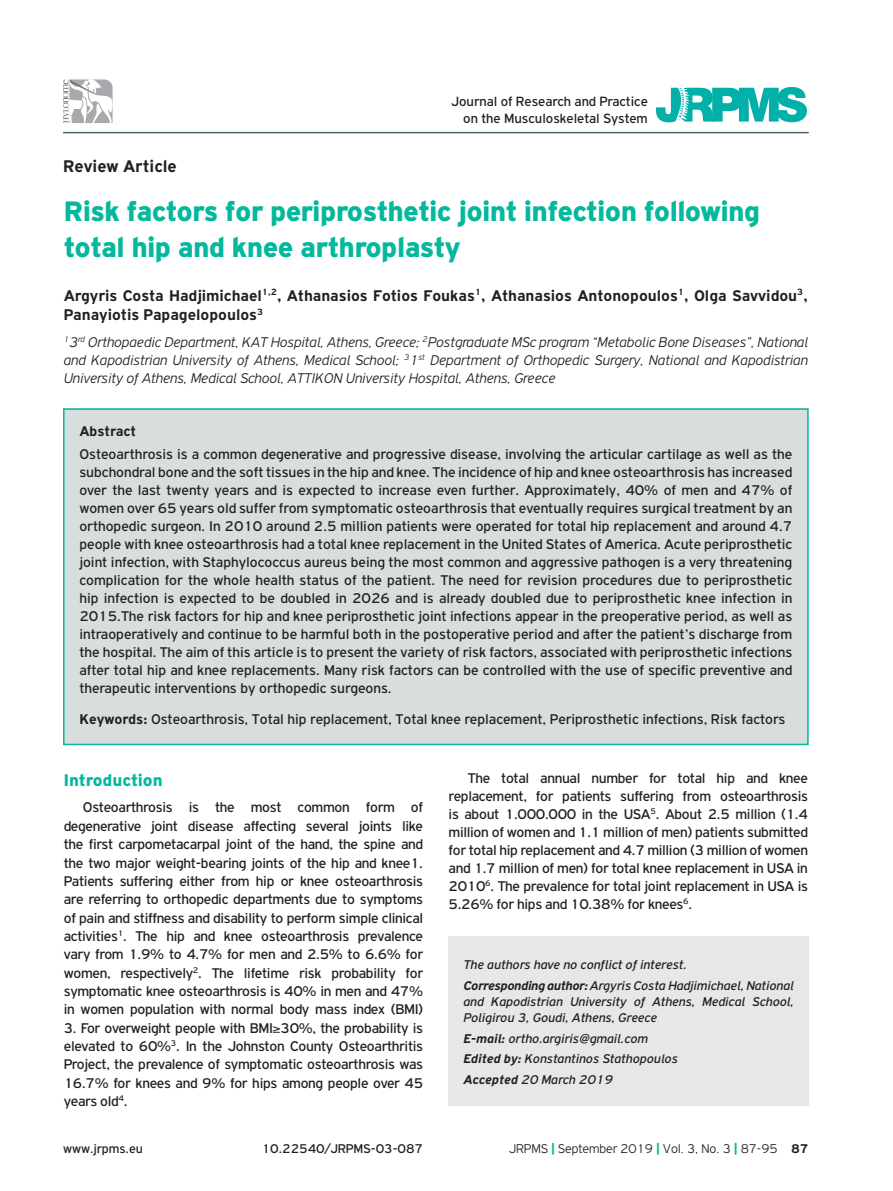
<style>
.page{position:relative;width:893px;height:1191px;background:#fff}
.page>*{position:absolute;margin:0;border:0;box-sizing:border-box;transform-origin:0 0}
.t1{font:900 30px/36px "PF Highway Gothic";letter-spacing:-.02em;color:#03b89d}
.t2{font:700 18px "PF Highway Gothic";color:#231f20}
.t3{font:900 18px "PF Highway Gothic";color:#03b89d}
.t4{font:700 16.5px/19.8px "PF Highway Gothic";color:#231f20}
.t5{font:15px/18px "PF Highway Gothic";letter-spacing:-.02em;color:#231f20;text-align:justify}
.t6{font:italic 300 15px/18px "PF Highway Gothic";color:#231f20;text-align:justify}
.t7{font:15px "PF Highway Gothic";color:#231f20}
.t8{font:700 15px "PF Highway Gothic";color:#231f20}
.t9{font:14.25px/17.1px "PF Highway Gothic";color:#231f20;text-align:right}
.t10{font:italic 13.5px/20.4px "PF Highway Gothic";color:#231f20}
.t11{font:300 13.5px "PF Highway Gothic";color:#231f20}
.t12{font:13.5px "PF Highway Gothic";color:#231f20}
.s1{font-weight:700}
.s2{font-weight:900;color:#03b89d}
</style>
<div class="page">
<div style="left:63px;top:408px;width:745px;height:337px;background:#d8dddd"></div>
<svg style="left:656px;top:87px;width:151px;height:35px"></svg>
<svg style="left:63px;top:79px;width:50px;height:44px"></svg>
<div style="left:63px;top:408px;width:746px;height:337px;border:2px solid #03b89d"></div>
<div style="left:449px;top:936px;width:360px;height:170px;background:#e6e7e9"></div>
<hr style="left:63px;top:132px;width:746px;height:1px;background:#446562">
<p class="t9" style="left:451px;top:92px;width:198px">Journal of Research and Practice on the Musculoskeletal System</p>
<p class="t2" style="left:63px;top:156px;width:115px">Review Article</p>
<h1 class="t1" style="left:64px;top:193px;width:698px">Risk factors for periprosthetic joint infection following total hip and knee arthroplasty</h1>
<p class="t4" style="left:64px;top:285px;width:746px">Argyris Costa Hadjimichael<sup>1,2</sup>, Athanasios Fotios Foukas<sup>1</sup>, Athanasios Antonopoulos<sup>1</sup>, Olga Savvidou<sup>3</sup>,<br>Panayiotis Papagelopoulos<sup>3</sup></p>
<p class="t6" style="left:64px;top:333px;width:746px"><sup>1</sup>3<sup>rd</sup> Orthopaedic Department, KAT Hospital, Athens, Greece; <sup>2</sup>Postgraduate MSc program “Metabolic Bone Diseases”, National and Kapodistrian University of Athens, Medical School; <sup>3</sup>1<sup>st</sup> Department of Orthopedic Surgery, National and Kapodistrian University of Athens, Medical School, ATTIKON University Hospital, Athens, Greece</p>
<p class="t8" style="left:79px;top:423px;width:58px">Abstract</p>
<p class="t5" style="left:79px;top:445px;width:714px">Osteoarthrosis is a common degenerative and progressive disease, involving the articular cartilage as well as the subchondral bone and the soft tissues in the hip and knee. The incidence of hip and knee osteoarthrosis has increased over the last twenty years and is expected to increase even further. Approximately, 40% of men and 47% of women over 65 years old suffer from symptomatic osteoarthrosis that eventually requires surgical treatment by an orthopedic surgeon. In 2010 around 2.5 million patients were operated for total hip replacement and around 4.7 people with knee osteoarthrosis had a total knee replacement in the United States of America. Acute periprosthetic joint infection, with Staphylococcus aureus being the most common and aggressive pathogen is a very threatening complication for the whole health status of the patient. The need for revision procedures due to periprosthetic hip infection is expected to be doubled in 2026 and is already doubled due to periprosthetic knee infection in 2015.The risk factors for hip and knee periprosthetic joint infections appear in the preoperative period, as well as intraoperatively and continue to be harmful both in the postoperative period and after the patient’s discharge from the hospital. The aim of this article is to present the variety of risk factors, associated with periprosthetic infections after total hip and knee replacements. Many risk factors can be controlled with the use of specific preventive and therapeutic interventions by orthopedic surgeons.</p>
<p class="t7" style="left:79px;top:710px;width:707px"><span class="s1">Keywords:</span> Osteoarthrosis, Total hip replacement, Total knee replacement, Periprosthetic infections, Risk factors</p>
<p class="t3" style="left:64px;top:769px;width:100px">Introduction</p>
<p class="t5" style="left:64px;top:798px;width:361px;text-indent:19px">Osteoarthrosis is the most common form of degenerative joint disease affecting several joints like the first carpometacarpal joint of the hand, the spine and the two major weight-bearing joints of the hip and knee1.<br>Patients suffering either from hip or knee osteoarthrosis are referring to orthopedic departments due to symptoms of pain and stiffness and disability to perform simple clinical activities<sup>1</sup>. The hip and knee osteoarthrosis prevalence vary from 1.9% to 4.7% for men and 2.5% to 6.6% for women, respectively<sup>2</sup>. The lifetime risk probability for symptomatic knee osteoarthrosis is 40% in men and 47% in women population with normal body mass index (BMI)</p>
<p class="t5" style="left:64px;top:1018px;width:361px">3. For overweight people with BMI≥30%, the probability is elevated to 60%<sup>3</sup>. In the Johnston County Osteoarthritis Project, the prevalence of symptomatic osteoarthrosis was 16.7% for knees and 9% for hips among people over 45 years old<sup>4</sup>.</p>
<p class="t5" style="left:449px;top:769px;width:361px;text-indent:19px">The total annual number for total hip and knee replacement, for patients suffering from osteoarthrosis is about 1.000.000 in the USA<sup>5</sup>. About 2.5 million (1.4 million of women and 1.1 million of men) patients submitted for total hip replacement and 4.7 million (3 million of women and 1.7 million of men) for total knee replacement in USA in 2010<sup>6</sup>. The prevalence for total joint replacement in USA is 5.26% for hips and 10.38% for knees<sup>6</sup>.</p>
<p class="t10" style="left:463px;top:954px;width:332px">The authors have no conflict of interest.<br><span class="s1">Corresponding author:</span> Argyris Costa Hadjimichael, National</p>
<p class="t10" style="left:463px;top:993px;width:332px;line-height:16.2px">and Kapodistrian University of Athens, Medical School,<br>Poligirou 3, Goudi, Athens, Greece</p>
<p class="t10" style="left:463px;top:1028px;width:216px"><span class="s1">E-mail:</span> ortho.argiris@gmail.com<br><span class="s1">Edited by:</span> Konstantinos Stathopoulos<br><span class="s1">Accepted</span> 20 March 2019</p>
<p class="t12" style="left:63px;top:1141px;width:81px">www.jrpms.eu</p>
<p class="t12" style="left:262px;top:1141px;width:163px">10.22540/JRPMS-03-087</p>
<p class="t11" style="left:509px;top:1141px;width:301px">JRPMS <span class="s2">|</span> September 2019 <span class="s2">|</span> Vol. 3, No. 3 <span class="s2">|</span> 87-95 <span class="s1">87</span></p>
</div>
